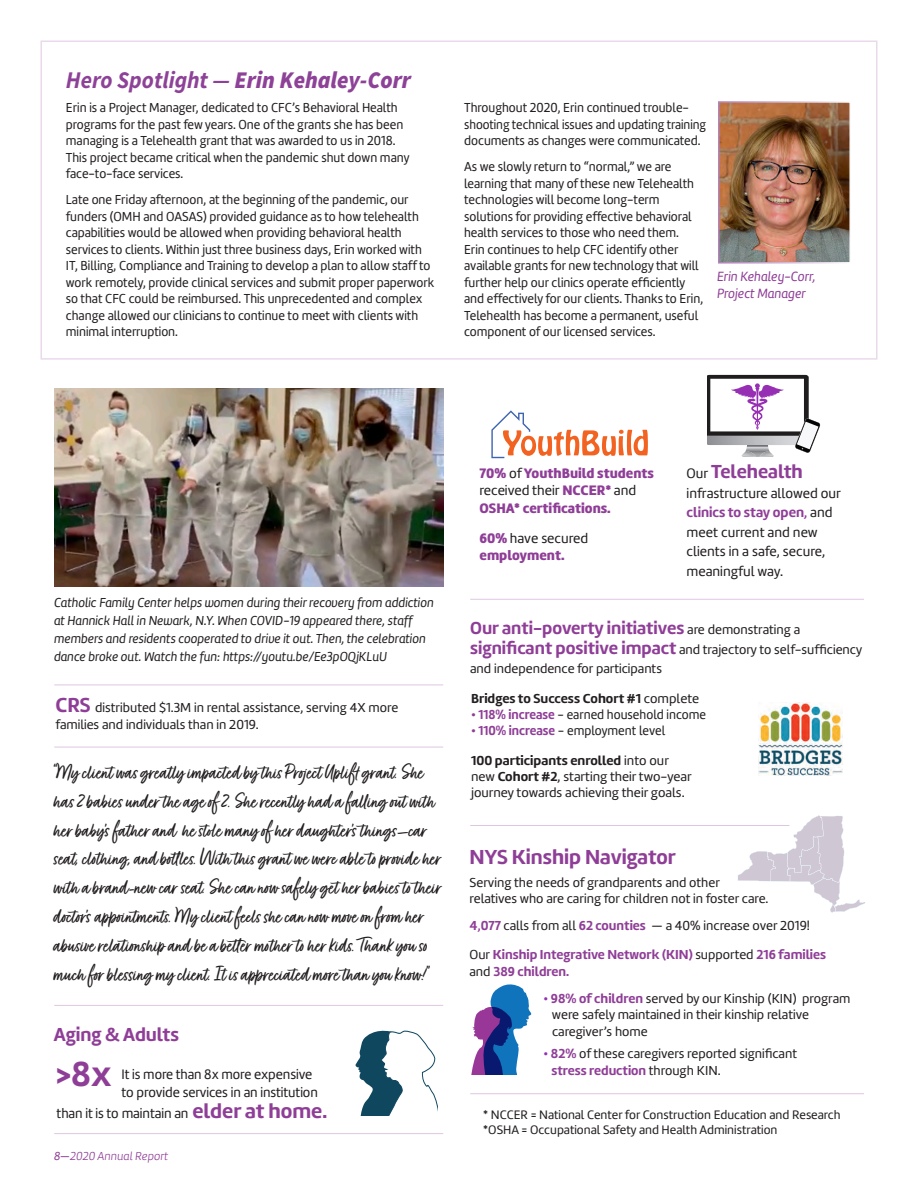
<style>
.page{position:relative;width:918px;height:1188px;background:#fff}
.page>*{position:absolute;margin:0;border:0;box-sizing:border-box;transform-origin:0 0}
.t1{font:36px "Amelia Basic Bold";color:#8f3e97}
.t2{font:24px/28.8px "Fave Script Pro";color:#231f20}
.t3{font:italic 900 24px "Source Sans Pro";color:#8d4298;scale:.95 1}
.t4{font:21px "Amelia Basic Bold";color:#8f3e97}
.t5{font:19.5px "Amelia Basic Bold";color:#8f3e97}
.t6{font:18px "Amelia Basic Bold";color:#8f3e97}
.t7{font:14.25px/19.5px "Amelia Basic";letter-spacing:-.005em;color:#231f20}
.t8{font:14.25px/17.1px "Amelia Basic Black";color:#8f3e97}
.t9{font:14.25px "Amelia Basic";letter-spacing:-.005em;color:#231f20;scale:.96 1}
.t10{font:13.8px "Amelia Basic Italic";color:#8f3e97;scale:.95 1}
.t11{font:13.5px/16.5px "Amelia Basic";color:#231f20;scale:.95 1}
.t12{font:13.5px/16.2px "Amelia Basic";color:#231f20}
.t13{font:13.5px/18px "Amelia Basic Italic";color:#231f20;scale:.95 1}
.t14{font:13.5px/16.2px "Amelia Basic Bold";color:#8f3e97}
.t15{font:13.5px "Amelia Basic Bold";color:#231f20}
.t16{font:12.75px "Amelia Basic";color:#231f20}
.t17{font:italic 12px "Amelia Basic Light";color:#8f3e97}
.s1{font-weight:700}
.s2{font-family:"Amelia Basic Bold";font-size:21px;color:#8f3e97}
.s3{font-family:"Amelia Basic Italic";font-style:normal}
.s4{font-family:"Amelia Basic";color:#231f20}
.s5{font-family:"Amelia Basic";font-size:14.25px;color:#231f20}
.s6{font-family:"Amelia Basic Bold";color:#8f3e97}
.s7{font-family:"Amelia Basic";font-size:13.5px;color:#231f20}
.s8{font-family:"Amelia Basic Bold";font-size:18px;color:#8f3e97}
.s9{font-family:"Amelia Basic"}
.s10{font-family:"Amelia Basic Bold"}
.s11{font-family:"Amelia Basic Bold";color:#962fb4}
</style>
<div class="page">
<img style="left:721px;top:104px;width:127px;height:157px">
<div style="left:718px;top:101px;width:133px;height:163px;border:2px solid #fff"></div>
<img style="left:54px;top:389px;width:389px;height:197px">
<svg style="left:491px;top:410px;width:157px;height:48px"></svg>
<img style="left:759px;top:702px;width:84px;height:73px">
<svg style="left:707px;top:375px;width:113px;height:82px"></svg>
<svg style="left:738px;top:815px;width:128px;height:98px"></svg>
<svg style="left:471px;top:984px;width:60px;height:90px"></svg>
<hr style="left:54px;top:1133px;width:389px;height:1px;background:#8f3e97">
<hr style="left:54px;top:1005px;width:389px;height:1px;background:#8f3e97">
<svg style="left:355px;top:1030px;width:82px;height:85px"></svg>
<hr style="left:470px;top:825px;width:319px;height:1px;background:#8f3e97">
<hr style="left:470px;top:599px;width:394px;height:1px;background:#8f3e97">
<hr style="left:54px;top:685px;width:389px;height:1px;background:#8f3e97">
<hr style="left:470px;top:1093px;width:394px;height:1px;background:#8f3e97">
<hr style="left:54px;top:747px;width:389px;height:1px;background:#8f3e97">
<p class="t3" style="left:66px;top:64px;width:365px"><span class="s1">Hero Spotlight —</span> Erin Kehaley-Corr</p>
<p class="t11" style="left:66px;top:99px;width:363px">Erin is a Project Manager, dedicated to CFC’s Behavioral Health programs for the past few years. One of the grants she has been managing is a Telehealth grant that was awarded to us in 2018.<br>This project became critical when the pandemic shut down many face-to-face services.</p>
<p class="t11" style="left:66px;top:192px;width:389px">Late one Friday afternoon, at the beginning of the pandemic, our funders (OMH and OASAS) provided guidance as to how telehealth capabilities would be allowed when providing behavioral health services to clients. Within just three business days, Erin worked with IT, Billing, Compliance and Training to develop a plan to allow staff to work remotely, provide clinical services and submit proper paperwork so that CFC could be reimbursed. This unprecedented and complex change allowed our clinicians to continue to meet with clients with minimal interruption.</p>
<p class="t11" style="left:464px;top:99px;width:256px">Throughout 2020, Erin continued trouble&shy;shooting technical issues and updating training documents as changes were communicated.</p>
<p class="t11" style="left:464px;top:159px;width:253px">As we slowly return to “normal,” we are learning that many of these new Telehealth technologies will become long-term solutions for providing effective behavioral health services to those who need them.<br>Erin continues to help CFC identify other available grants for new technology that will further help our clinics operate efficiently and effectively for our clients. Thanks to Erin, Telehealth has become a permanent, useful component of our licensed services.</p>
<p class="t10" style="left:717px;top:269px;width:105px">Erin Kehaley-Corr,</p>
<p class="t10" style="left:717px;top:286px;width:95px">Project Manager</p>
<p class="t13" style="left:54px;top:593px;width:401px">Catholic Family Center helps women during their recovery from addiction at Hannick Hall in Newark, N.Y. When COVID-19 appeared there, staff members and residents cooperated to drive it out. Then, the celebration dance broke out. Watch the fun: https://youtu.be/Ee3pOQjKLuU</p>
<p class="t12" style="left:55px;top:700px;width:344px"><span class="s2">CRS</span> distributed $1.3M in rental assistance, serving 4X more families and individuals than in 2019.</p>
<p class="t2" style="left:54px;top:758px;width:389px">“My client was greatly impacted by this Project Uplift grant. She has 2 babies under the age of 2. She recently had a falling out with her baby’s father and he stole many of her daughter’s things—car seat, clothing, and bottles. With this grant we were able to provide her with a brand-new car seat. She can now safely get her babies to their doctor’s appointments. My client feels she can now move on from her abusive relationship and be a better mother to her kids. Thank you so much for blessing my client. It is appreciated more than you know!”</p>
<p class="t5" style="left:54px;top:1023px;width:127px">Aging &amp; Adults</p>
<p class="t1" style="left:55px;top:1053px;width:58px">&gt;8x</p>
<p class="t9" style="left:121px;top:1066px;width:200px">It is more than 8x more expensive</p>
<p class="t7" style="left:121px;top:1082px;width:198px">to provide services in an institution</p>
<p class="t7" style="left:57px;top:1104px;width:272px">than it is to maintain an <span class="s2">elder at home.</span></p>
<p class="t17" style="left:54px;top:1150px;width:116px"><span class="s3">8—</span>2020 Annual Report</p>
<p class="t8" style="left:480px;top:465px;width:176px">70% <span class="s4">of</span> YouthBuild students <span class="s4">received their</span> NCCER* <span class="s4">and<br></span>OSHA* certifications.</p>
<p class="t8" style="left:480px;top:530px;width:110px">60% <span class="s4">have secured </span>employment.</p>
<p class="t5" style="left:687px;top:460px;width:118px"><span class="s5">Our</span> Telehealth</p>
<p class="t7" style="left:687px;top:483px;width:156px">infrastructure allowed our <span class="s6">clinics to stay open,</span> and meet current and new clients in a safe, secure, meaningful way.</p>
<p class="t6" style="left:470px;top:617px;width:331px">Our anti-poverty initiatives <span class="s7">are demonstrating a</span></p>
<p class="t12" style="left:470px;top:639px;width:394px;line-height:19.5px"><span class="s8">significant positive impact</span> and trajectory to self-sufficiency and independence for participants</p>
<p class="t15" style="left:471px;top:690px;width:230px">Bridges to Success Cohort #1 <span class="s9">complete</span></p>
<p class="t11" style="left:471px;top:706px;width:249px"><span class="s6">• 118% increase</span> - earned household income</p>
<p class="t11" style="left:471px;top:722px;width:206px"><span class="s6">• 110% increase</span> - employment level</p>
<p class="t12" style="left:471px;top:752px;width:222px"><span class="s10">100 participants enrolled</span> into our new <span class="s10">Cohort #2</span>, starting their two-year journey towards achieving their goals.</p>
<p class="t4" style="left:470px;top:844px;width:208px">NYS Kinship Navigator</p>
<p class="t12" style="left:470px;top:874px;width:300px">Serving the needs of grandparents and other relatives who are caring for children not in foster care.</p>
<p class="t12" style="left:470px;top:917px;width:342px"><span class="s6">4,077</span> calls from all <span class="s6">62 counties</span> — a 40% increase over 2019!</p>
<p class="t14" style="left:470px;top:947px;width:358px"><span class="s4">Our</span> Kinship Integrative Network (KIN) <span class="s4">supported</span> 216 families <span class="s4">and</span> 389 children.</p>
<p class="t12" style="left:552px;top:991px;width:300px;text-indent:-8px"><span class="s11">•</span> <span class="s6">98% of children</span> served by our Kinship (KIN) program were safely maintained in their kinship relative caregiver’s home</p>
<p class="t12" style="left:551px;top:1046px;width:247px;text-indent:-8px"><span class="s11">•</span> <span class="s6">82%</span> of these caregivers reported significant <span class="s6">stress reduction</span> through KIN.</p>
<p class="t16" style="left:483px;top:1107px;width:359px">* NCCER = National Center for Construction Education and Research</p>
<p class="t16" style="left:483px;top:1122px;width:296px">*OSHA = Occupational Safety and Health Administration</p>
</div>
